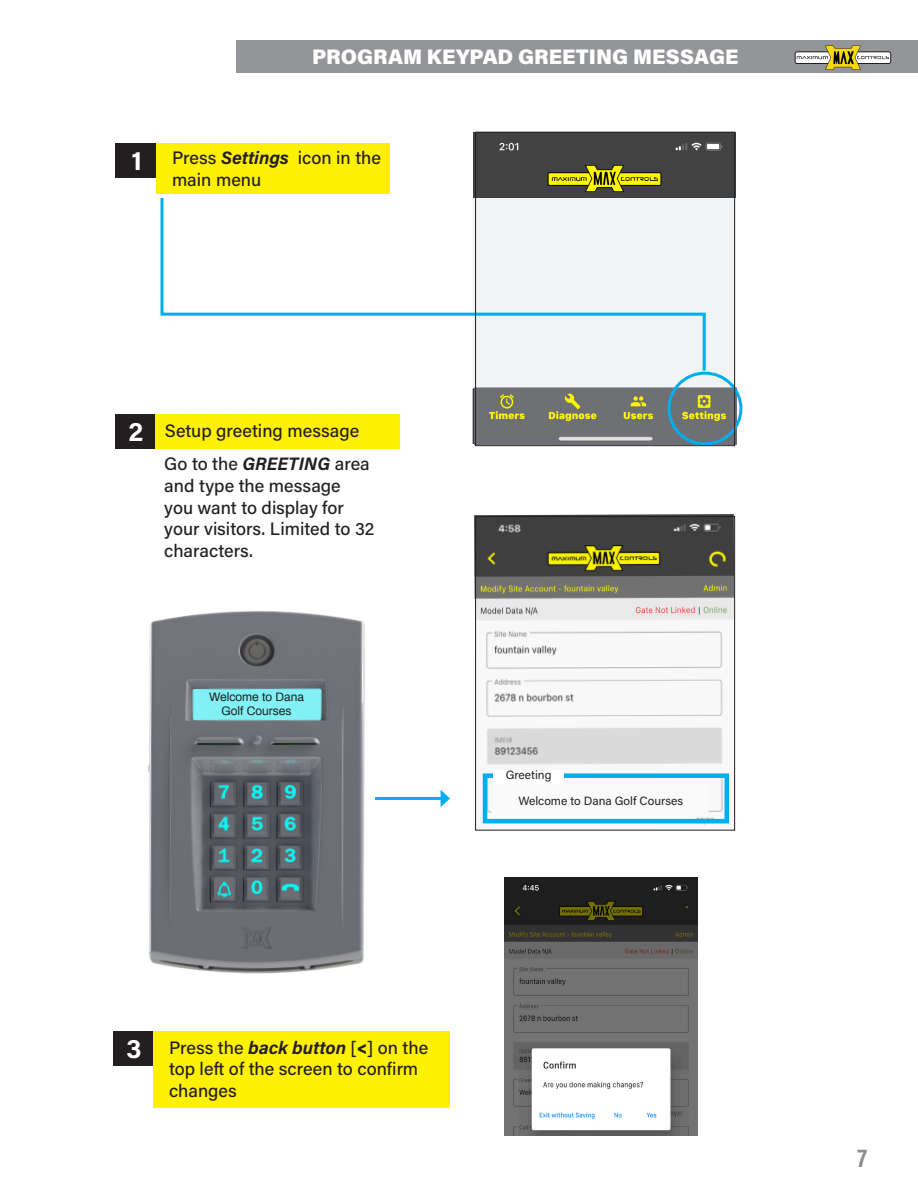
<style>
.page{position:relative;width:918px;height:1188px;background:#fff}
.page>*{position:absolute;margin:0;border:0;box-sizing:border-box;transform-origin:0 0}
.t1{font:700 27px "Acumin Pro";color:#fff}
.t2{font:700 26.25px "Acumin Pro Cond";color:#8b8d90}
.t3{font:900 21px "Acumin Pro";color:#fff}
.t4{font:500 18px/21.6px "Acumin Pro";color:#231f20}
.t5{font:12px/25.7px "Acumin Pro";color:#231f20}
.t6{font:12px/13.5px "Archivo";color:#231f20;text-align:center}
.s1{font-weight:700;font-style:italic}
.s2{font-weight:700;font-size:27px;color:#fff}
.s3{font-weight:900}
</style>
<div class="page">
<div style="left:236px;top:40px;width:682px;height:33px;background:#939598"></div>
<svg style="left:795px;top:51px;width:96px;height:13px"></svg>
<svg style="left:796px;top:52px;width:94px;height:11px"></svg>
<svg style="left:797px;top:45px;width:92px;height:25px"></svg>
<div style="left:473px;top:188px;width:262px;height:201px;background:#f2f3f4"></div>
<img style="left:148px;top:611px;width:217px;height:363px">
<img style="left:474px;top:514px;width:260px;height:311px">
<div style="left:115px;top:414px;width:40px;height:35px;background:#231f20"></div>
<div style="left:116px;top:143px;width:40px;height:35px;background:#231f20"></div>
<div style="left:155px;top:414px;width:245px;height:35px;background:#fff101"></div>
<div style="left:156px;top:143px;width:233px;height:51px;background:#fff101"></div>
<img style="left:473px;top:133px;width:260px;height:64px">
<hr style="left:375px;top:797px;width:68px;height:3px;background:#00aeef">
<svg style="left:441px;top:790px;width:9px;height:17px"></svg>
<div style="left:483px;top:773px;width:246px;height:50px;border:4px solid #00aeef"></div>
<svg style="left:160px;top:195px;width:547px;height:179px"></svg>
<div style="left:491px;top:783px;width:218px;height:33px;background:#fafafa"></div>
<div style="left:494px;top:770px;width:70px;height:13px;background:#fff"></div>
<img style="left:474px;top:387px;width:262px;height:57px">
<div style="left:668px;top:372px;width:74px;height:73px;border:3px solid #00aeef;border-radius:50%"></div>
<div style="left:113px;top:1031px;width:40px;height:35px;background:#231f20"></div>
<div style="left:153px;top:1031px;width:297px;height:77px;background:#fff101"></div>
<img style="left:504px;top:878px;width:193px;height:258px">
<div style="left:475px;top:516px;width:260px;height:315px;border:1px solid #231f20"></div>
<div style="left:475px;top:132px;width:260px;height:314px;border:1px solid #231f20"></div>
<p class="t3" style="left:312px;top:42px;width:428px">PROGRAM KEYPAD GREETING MESSAGE</p>
<h1 class="t1" style="left:131px;top:141px;width:12px">1</h1>
<p class="t4" style="left:172px;top:146px;width:210px">Press <span class="s1">Settings</span> icon in the main menu</p>
<h1 class="t1" style="left:129px;top:412px;width:16px">2</h1>
<p class="t4" style="left:165px;top:419px;width:196px">Setup greeting message</p>
<p class="t4" style="left:164px;top:453px;width:212px">Go to the <span class="s1">GREETING</span> area and type the message<br>you want to display for your visitors. Limited to 32 characters.</p>
<p class="t6" style="left:209px;top:690px;width:97px">Welcome to Dana<br>Golf Courses</p>
<p class="t5" style="left:518px;top:761px;width:166px;text-indent:-13px">Greeting<br>Welcome to Dana Golf Courses</p>
<p class="t4" style="left:169px;top:1036px;width:261px;text-indent:-42px"><span class="s2">3</span> Press the <span class="s1">back button</span> [<span class="s3">&lt;</span>] on the top left of the screen to confirm changes</p>
<h2 class="t2" style="left:858px;top:1140px;width:11px">7</h2>
</div>
